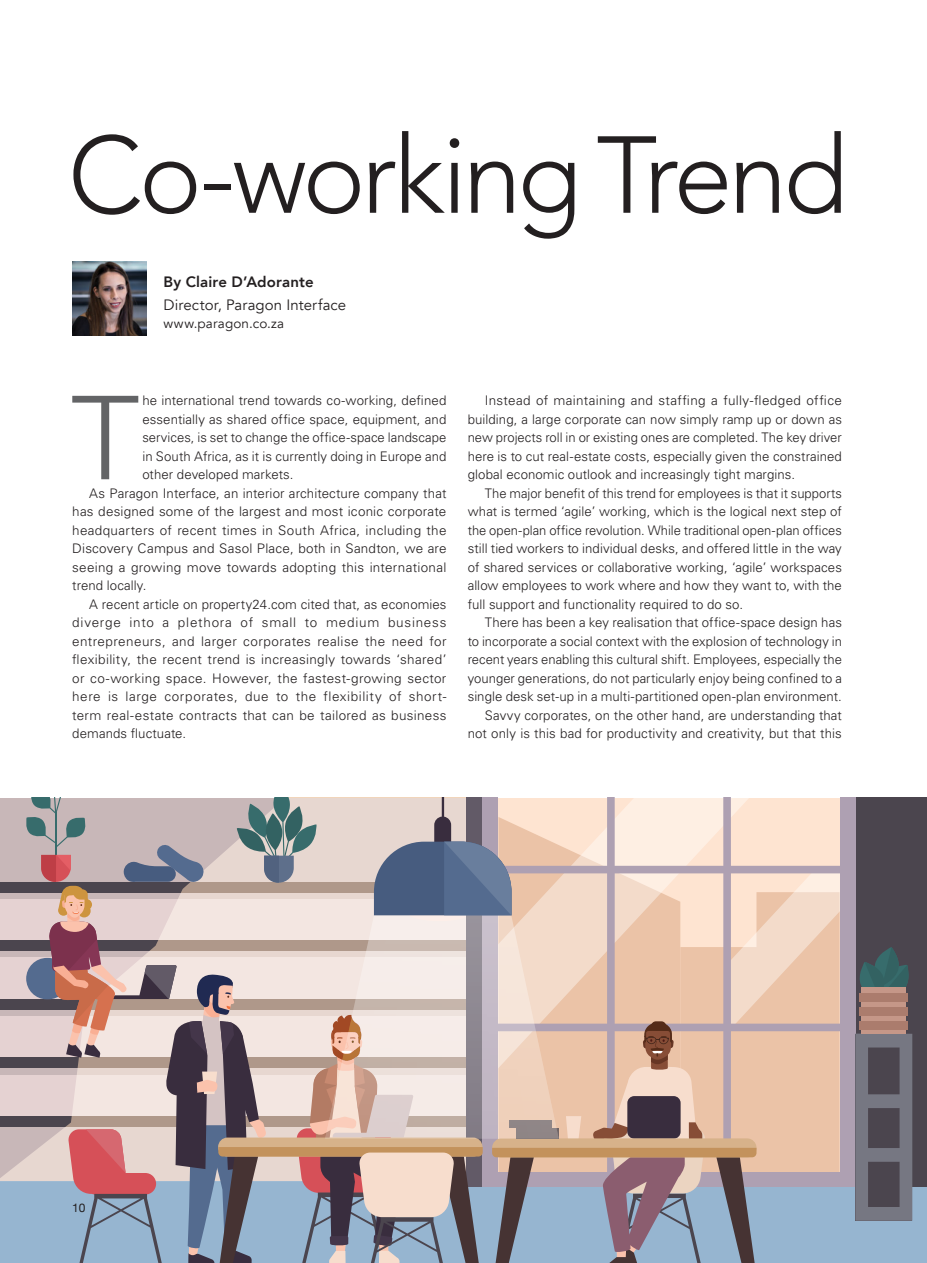
<style>
.page{position:relative;width:927px;height:1263px;background:#fff}
.page>*{position:absolute;margin:0;border:0;box-sizing:border-box;transform-origin:0 0}
.t1{font:300 116.85px "Helvetica Neue";color:#636466}
.t2{font:300 108px "Avenir";letter-spacing:-.04em;color:#231f20}
.t3{font:15px "Avenir";letter-spacing:.005em;color:#231f20}
.t4{font:800 15px "Avenir";letter-spacing:.01em;color:#231f20}
.t5{font:13.5px "Avenir";letter-spacing:.015em;color:#231f20}
.t6{font:300 13.2px/18.5px "Univers";letter-spacing:.01em;color:#231f20;text-align:justify}
.t7{font:300 13.2px "Univers";letter-spacing:.03em;color:#231f20}
.t8{font:300 13.2px "Univers";letter-spacing:.045em;color:#231f20}
.t9{font:300 13.2px "Univers";letter-spacing:.055em;color:#231f20}
.t10{font:12px "Helvetica Neue";color:#231f20}
</style>
<div class="page">
<img style="left:72px;top:261px;width:74px;height:74px">
<div style="left:0;top:1181px;width:927px;height:82px;background:#96b5d0"></div>
<svg style="left:0;top:798px;width:24px;height:383px;background:#c3b3b4"></svg>
<div style="left:847px;top:798px;width:80px;height:388px;background:#4b454e"></div>
<div style="left:840px;top:798px;width:15px;height:389px;background:#aea0b2"></div>
<svg style="left:855px;top:1033px;width:57px;height:188px"></svg>
<div style="left:862px;top:987px;width:44px;height:47px;background:#c59788"></div>
<div style="left:860px;top:993px;width:48px;height:8px;background:#ab7c6d"></div>
<div style="left:860px;top:1007px;width:48px;height:9px;background:#ab7c6d"></div>
<div style="left:860px;top:1021px;width:48px;height:9px;background:#ab7c6d"></div>
<svg style="left:859px;top:947px;width:50px;height:52px"></svg>
<svg style="left:24px;top:798px;width:816px;height:465px;background:#beaeab"></svg>
<svg style="left:325px;top:915px;width:234px;height:223px;background:#dbcac3"></svg>
<h2 class="t2" style="left:68px;top:112px;width:781px">Co-working Trend</h2>
<p class="t4" style="left:164px;top:271px;width:152px">By Claire D’Adorante</p>
<p class="t3" style="left:164px;top:296px;width:184px">Director, Paragon Interface</p>
<p class="t5" style="left:164px;top:315px;width:122px">www.paragon.co.za</p>
<h1 class="t1" style="left:73px;top:343px;width:66px">T</h1>
<p class="t6" style="left:142px;top:391px;width:306px">he international trend towards co-working, defined</p>
<p class="t6" style="left:142px;top:410px;width:306px">essentially as shared office space, equipment, and</p>
<p class="t6" style="left:142px;top:428px;width:306px">services, is set to change the office-space landscape</p>
<p class="t6" style="left:142px;top:447px;width:306px">in South Africa, as it is currently doing in Europe and</p>
<p class="t6" style="left:142px;top:465px;width:153px">other developed markets.</p>
<p class="t6" style="left:89px;top:484px;width:359px">As Paragon Interface, an interior architecture company that</p>
<p class="t6" style="left:72px;top:502px;width:376px">has designed some of the largest and most iconic corporate</p>
<p class="t6" style="left:72px;top:521px;width:376px">headquarters of recent times in South Africa, including the</p>
<p class="t6" style="left:72px;top:539px;width:376px">Discovery Campus and Sasol Place, both in Sandton, we are</p>
<p class="t6" style="left:72px;top:558px;width:376px">seeing a growing move towards adopting this international</p>
<p class="t6" style="left:72px;top:576px;width:76px">trend locally.</p>
<p class="t6" style="left:89px;top:595px;width:359px">A recent article on property24.com cited that, as economies</p>
<p class="t9" style="left:72px;top:615px;width:376px">diverge into a plethora of small to medium business</p>
<p class="t7" style="left:72px;top:633px;width:376px">entrepreneurs, and larger corporates realise the need for</p>
<p class="t6" style="left:72px;top:650px;width:376px">flexibility, the recent trend is increasingly towards ‘shared’</p>
<p class="t6" style="left:72px;top:669px;width:376px">or co-working space. However, the fastest-growing sector</p>
<p class="t8" style="left:72px;top:689px;width:376px">here is large corporates, due to the flexibility of short-</p>
<p class="t6" style="left:72px;top:706px;width:376px">term real-estate contracts that can be tailored as business</p>
<p class="t6" style="left:72px;top:724px;width:115px">demands fluctuate.</p>
<p class="t6" style="left:468px;top:391px;width:376px;text-indent:17px">Instead of maintaining and staffing a fully-fledged office building, a large corporate can now simply ramp up or down as new projects roll in or existing ones are completed. The key driver here is to cut real-estate costs, especially given the constrained global economic outlook and increasingly tight margins.</p>
<p class="t6" style="left:468px;top:484px;width:376px;text-indent:17px">The major benefit of this trend for employees is that it supports what is termed ‘agile’ working, which is the logical next step of the open-plan office revolution. While traditional open-plan offices still tied workers to individual desks, and offered little in the way of shared services or collaborative working, ‘agile’ workspaces allow employees to work where and how they want to, with the full support and functionality required to do so.</p>
<p class="t6" style="left:468px;top:613px;width:376px;text-align:right">There has been a key realisation that office-space design has<br>to incorporate a social context with the explosion of technology in recent years enabling this cultural shift. Employees, especially the younger generations, do not particularly enjoy being confined to a single desk set-up in a multi-partitioned open-plan environment.<br>Savvy corporates, on the other hand, are understanding that not only is this bad for productivity and creativity, but that this</p>
<p class="t10" style="left:72px;top:1199px;width:15px">10</p>
</div>
